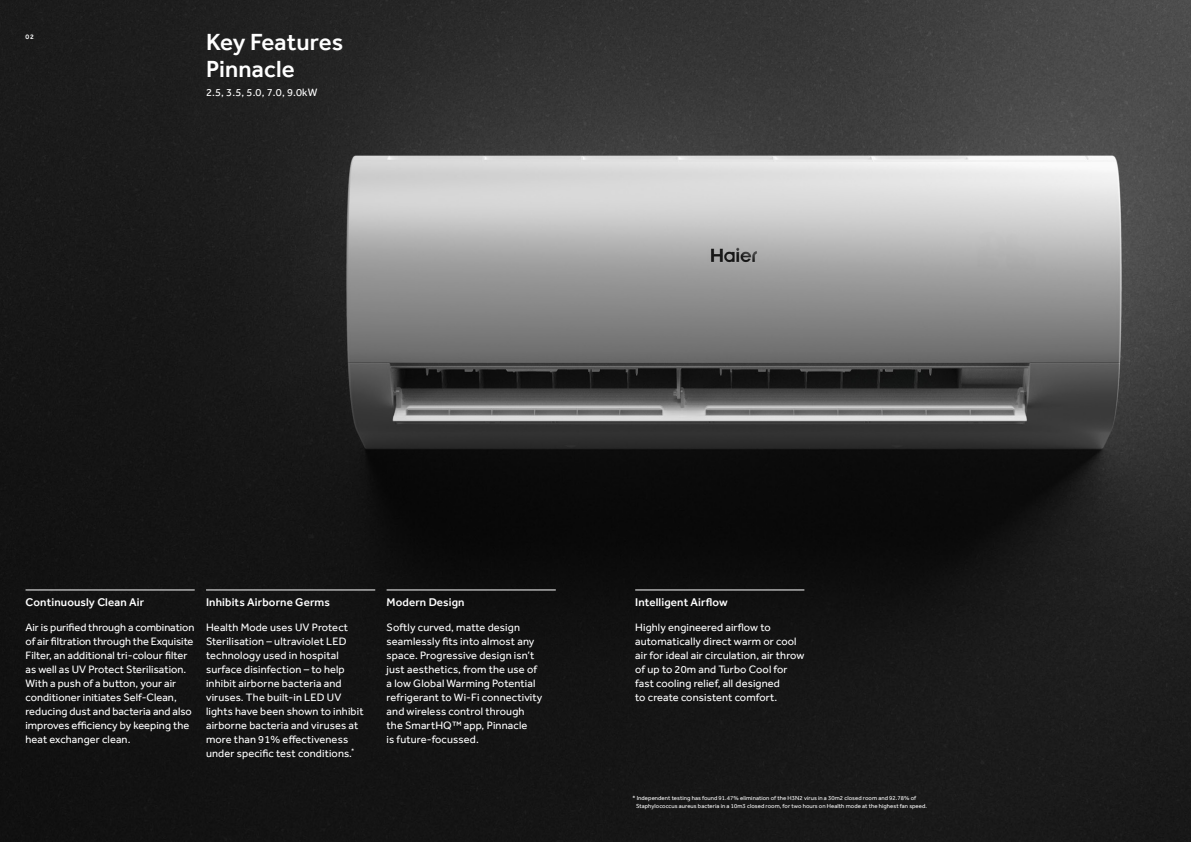
<style>
.page{position:relative;width:1191px;height:842px;background:#fff}
.page>*{position:absolute;margin:0;border:0;box-sizing:border-box;transform-origin:0 0}
.t1{font:500 24px/27px "Effra";letter-spacing:.005em;color:#fff}
.t2{font:500 11.5px "Effra";letter-spacing:.01em;color:#fff}
.t3{font:11px/14px "Effra";letter-spacing:.01em;color:#fff}
.t4{font:500 7px "Effra";color:#fff}
.t5{font:6px/7.5px "Effra";letter-spacing:.01em;color:#fff}
</style>
<div class="page">
<img style="left:0;top:0;width:1191px;height:842px">
<hr style="left:635px;top:590px;width:169px;height:1px;background:#fff">
<hr style="left:206px;top:590px;width:169px;height:1px;background:#fff">
<hr style="left:26px;top:590px;width:169px;height:1px;background:#fff">
<hr style="left:386px;top:590px;width:170px;height:1px;background:#fff">
<p class="t4" style="left:26px;top:32px;width:10px">02</p>
<h1 class="t1" style="left:206px;top:28px;width:139px">Key Features<br>Pinnacle</h1>
<p class="t3" style="left:206px;top:85px;width:113px">2.5, 3.5, 5.0, 7.0, 9.0kW</p>
<p class="t2" style="left:26px;top:595px;width:120px">Continuously Clean Air</p>
<p class="t3" style="left:26px;top:620px;width:170px">Air is purified through a combination of air filtration through the Exquisite Filter, an additional tri-colour filter as well as UV Protect Sterilisation.<br>With a push of a button, your air conditioner initiates Self-Clean, reducing dust and bacteria and also improves efficiency by keeping the heat exchanger clean.</p>
<p class="t2" style="left:206px;top:595px;width:125px">Inhibits Airborne Germs</p>
<p class="t3" style="left:206px;top:620px;width:159px">Health Mode uses UV Protect<br>Sterilisation – ultraviolet LED technology used in hospital surface disinfection – to help inhibit airborne bacteria and viruses. The built-in LED UV lights have been shown to inhibit airborne bacteria and viruses at more than 91% effectiveness under specific test conditions.<sup>*</sup></p>
<p class="t2" style="left:386px;top:595px;width:80px">Modern Design</p>
<p class="t3" style="left:386px;top:620px;width:157px">Softly curved, matte design seamlessly fits into almost any space. Progressive design isn’t just aesthetics, from the use of a low Global Warming Potential refrigerant to Wi-Fi connectivity and wireless control through the SmartHQ™ app, Pinnacle<br>is future-focussed.</p>
<p class="t2" style="left:635px;top:595px;width:94px">Intelligent Airflow</p>
<p class="t3" style="left:635px;top:620px;width:171px">Highly engineered airflow to automatically direct warm or cool air for ideal air circulation, air throw of up to 20m and Turbo Cool for fast cooling relief, all designed<br>to create consistent comfort.</p>
<p class="t5" style="left:636px;top:795px;width:292px;text-indent:-4px">* Independent testing has found 91.47% elimination of the H3N2 virus in a 30m2 closed room and 92.78% of<br>Staphylococcus aureus bacteria in a 10m3 closed room, for two hours on Health mode at the highest fan speed.</p>
</div>
